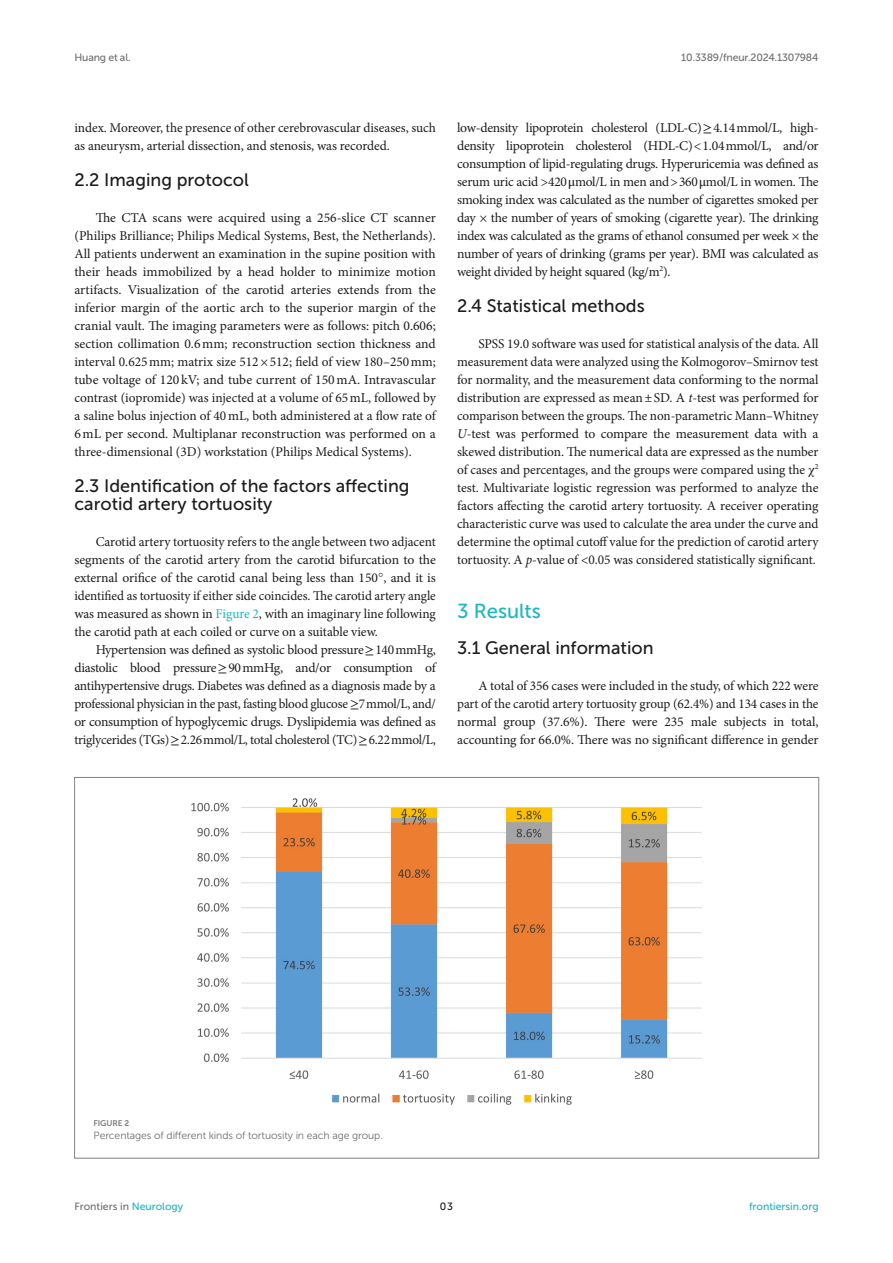
<style>
.page{position:relative;width:893px;height:1263px;background:#fff}
.page>*{position:absolute;margin:0;border:0;box-sizing:border-box;transform-origin:0 0}
.HEAD_1{font:20.25px "Museo Sans 500";color:#1db5c3}
.HEAD_2{font:18px/18px "Museo Sans 500";color:#1b1c1b}
.HEAD_2_after_HEAD_1{font:18px "Museo Sans 500";color:#1b1c1b}
.TEXT_FLUSH{font:13.5px/18px "Minion Pro";letter-spacing:-.005em;color:#1b1c1b;text-align:justify}
.TEXT{font:13.5px/18px "Minion Pro";letter-spacing:-.02em;color:#1b1c1b;text-align:justify}
.t1{font:10.5px "Museo Sans 500";letter-spacing:-.015em;color:#706f70}
.FIG_LEG{font:10.5px "Museo Sans 300";letter-spacing:-.01em;color:#706f70}
.t2{font:10.5px "Museo Sans 500";color:#1db5c3}
.t3{font:10.5px "Museo Sans 500";color:#1b1c1b}
.FIG_HD{font:8.25px "Museo Sans 700";letter-spacing:-.01em;color:#7e7f7f}
.s1{font-family:"STIX"}
.s2{color:#1db5c3}
.s3{font-family:"STIX General"}
.s4{font-style:italic}
</style>
<div class="page">
<img style="left:191px;top:798px;width:511px;height:307px">
<p class="t1" style="left:74px;top:51px;width:58px">Huang et al.</p>
<p class="t1" style="left:681px;top:51px;width:139px">10.3389/fneur.2024.1307984</p>
<p class="TEXT_FLUSH" style="left:74px;top:119px;width:363px">index. Moreover, the presence of other cerebrovascular diseases, such as aneurysm, arterial dissection, and stenosis, was recorded.</p>
<p class="HEAD_2" style="left:74px;top:171px;width:176px">2.2 Imaging protocol</p>
<p class="TEXT_FLUSH" style="left:74px;top:209px;width:363px;text-indent:21px">The CTA scans were acquired using a 256-slice CT scanner (Philips Brilliance; Philips Medical Systems, Best, the Netherlands).<br>All patients underwent an examination in the supine position with their heads immobilized by a head holder to minimize motion artifacts. Visualization of the carotid arteries extends from the inferior margin of the aortic arch to the superior margin of the cranial vault. The imaging parameters were as follows: pitch 0.606; section collimation 0.6mm; reconstruction section thickness and interval 0.625mm; matrix size 512×512; field of view 180–250mm; tube voltage of 120 kV; and tube current of 150mA. Intravascular contrast (iopromide) was injected at a volume of 65mL, followed by a saline bolus injection of 40mL, both administered at a flow rate of 6mL per second. Multiplanar reconstruction was performed on a three-dimensional (3D) workstation (Philips Medical Systems).</p>
<p class="HEAD_2" style="left:74px;top:477px;width:337px">2.3 Identification of the factors affecting carotid artery tortuosity</p>
<p class="TEXT_FLUSH" style="left:74px;top:533px;width:363px;text-indent:21px">Carotid artery tortuosity refers to the angle between two adjacent segments of the carotid artery from the carotid bifurcation to the external orifice of the carotid canal being less than 150<span class="s1">°</span>, and it is identified as tortuosity if either side coincides. The carotid artery angle was measured as shown in <span class="s2">Figure 2</span>, with an imaginary line following the carotid path at each coiled or curve on a suitable view.</p>
<p class="TEXT" style="left:74px;top:641px;width:363px;text-indent:21px">Hypertension was defined as systolic blood pressure<span class="s3">≥</span>140mmHg, diastolic blood pressure<span class="s3">≥</span>90mmHg, and/or consumption of antihypertensive drugs. Diabetes was defined as a diagnosis made by a professional physician in the past, fasting blood glucose <span class="s3">≥</span>7mmol/L, and/ or consumption of hypoglycemic drugs. Dyslipidemia was defined as triglycerides (TGs)<span class="s3">≥</span>2.26mmol/L, total cholesterol (TC)<span class="s3">≥</span>6.22mmol/L,</p>
<p class="TEXT" style="left:457px;top:119px;width:363px">low-density lipoprotein cholesterol (LDL-C)<span class="s3">≥</span>4.14mmol/L, high&shy;density lipoprotein cholesterol (HDL-C)&lt;1.04mmol/L, and/or consumption of lipid-regulating drugs. Hyperuricemia was defined as serum uric acid &gt;420<span class="s3">μ</span>mol/L in men and&gt;360<span class="s3">μ</span>mol/L in women. The smoking index was calculated as the number of cigarettes smoked per day × the number of years of smoking (cigarette year). The drinking index was calculated as the grams of ethanol consumed per week × the number of years of drinking (grams per year). BMI was calculated as weight divided by height squared (kg/m<sup>2</sup>).</p>
<p class="HEAD_2" style="left:457px;top:297px;width:189px">2.4 Statistical methods</p>
<p class="TEXT_FLUSH" style="left:457px;top:335px;width:363px;text-indent:21px">SPSS 19.0 software was used for statistical analysis of the data. All measurement data were analyzed using the Kolmogorov–Smirnov test for normality, and the measurement data conforming to the normal distribution are expressed as mean±SD. A <span class="s4">t</span>-test was performed for comparison between the groups. The non-parametric Mann–Whitney <span class="s4">U</span>-test was performed to compare the measurement data with a skewed distribution. The numerical data are expressed as the number of cases and percentages, and the groups were compared using the <span class="s3">χ</span><sup>2 </sup>test. Multivariate logistic regression was performed to analyze the factors affecting the carotid artery tortuosity. A receiver operating characteristic curve was used to calculate the area under the curve and determine the optimal cutoff value for the prediction of carotid artery tortuosity. A <span class="s4">p</span>-value of &lt;0.05 was considered statistically significant.</p>
<p class="HEAD_1" style="left:457px;top:600px;width:85px">3 Results</p>
<p class="HEAD_2_after_HEAD_1" style="left:457px;top:638px;width:198px">3.1 General information</p>
<p class="TEXT_FLUSH" style="left:457px;top:677px;width:363px;text-indent:21px">A total of 356 cases were included in the study, of which 222 were part of the carotid artery tortuosity group (62.4%) and 134 cases in the normal group (37.6%). There were 235 male subjects in total, accounting for 66.0%. There was no significant difference in gender</p>
<p class="FIG_HD" style="left:94px;top:1118px;width:37px">FIGURE 2</p>
<p class="FIG_LEG" style="left:94px;top:1130px;width:291px">Percentages of different kinds of tortuosity in each age group.</p>
<p class="t1" style="left:74px;top:1200px;width:110px">Frontiers in <span class="s2">Neurology</span></p>
<p class="t3" style="left:440px;top:1200px;width:15px">03</p>
<p class="t2" style="left:749px;top:1200px;width:71px">frontiersin.org</p>
</div>
